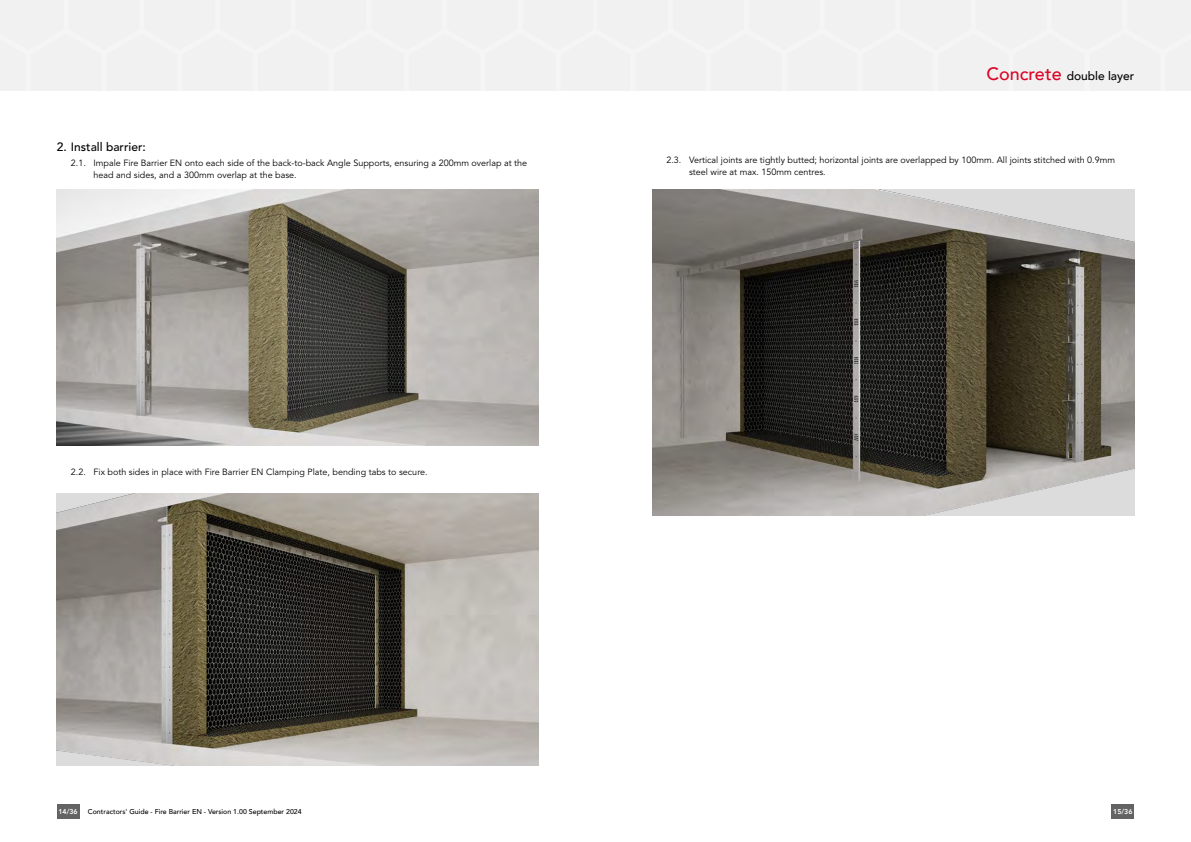
<style>
.page{position:relative;width:1191px;height:842px;background:#fff}
.page>*{position:absolute;margin:0;border:0;box-sizing:border-box;transform-origin:0 0}
.t1{font:500 12px "Avenir";color:#000}
.t2{font:500 12px "Avenir LT Std";color:#000}
.t3{font:9px/12px "Avenir LT Std";color:#000}
.t4{font:500 7px "Avenir";color:#000}
.t5{font:800 7px "Avenir LT Std";color:#fff}
.s1{font-size:18px;color:#db0626}
</style>
<div class="page">
<div style="left:595px;top:0;width:596px;height:91px;background:#f1f1f1"></div>
<img style="left:57px;top:190px;width:482px;height:255px">
<img style="left:57px;top:493px;width:482px;height:272px">
<img style="left:652px;top:190px;width:482px;height:326px">
<div style="left:1111px;top:804px;width:23px;height:15px;background:#646363"></div>
<div style="left:57px;top:804px;width:22px;height:15px;background:#646363"></div>
<h1 class="t2" style="left:57px;top:140px;width:91px">2. Install barrier:</h1>
<p class="t3" style="left:94px;top:157px;width:435px;text-indent:-23px">2.1. Impale Fire Barrier EN onto each side of the back-to-back Angle Supports, ensuring a 200mm overlap at the head and sides, and a 300mm overlap at the base.</p>
<p class="t3" style="left:71px;top:466px;width:358px">2.2. Fix both sides in place with Fire Barrier EN Clamping Plate, bending tabs to secure.</p>
<h1 class="t1" style="left:986px;top:65px;width:149px"><span class="s1">Concrete</span> double layer</h1>
<p class="t3" style="left:689px;top:154px;width:427px;text-indent:-23px">2.3. Vertical joints are tightly butted; horizontal joints are overlapped by 100mm. All joints stitched with 0.9mm steel wire at max. 150mm centres.</p>
<p class="t5" style="left:58px;top:807px;width:21px">14/36</p>
<p class="t4" style="left:88px;top:805px;width:215px">Contractors' Guide - Fire Barrier EN - Version 1.00 September 2024</p>
<p class="t5" style="left:1113px;top:807px;width:21px">15/36</p>
</div>
